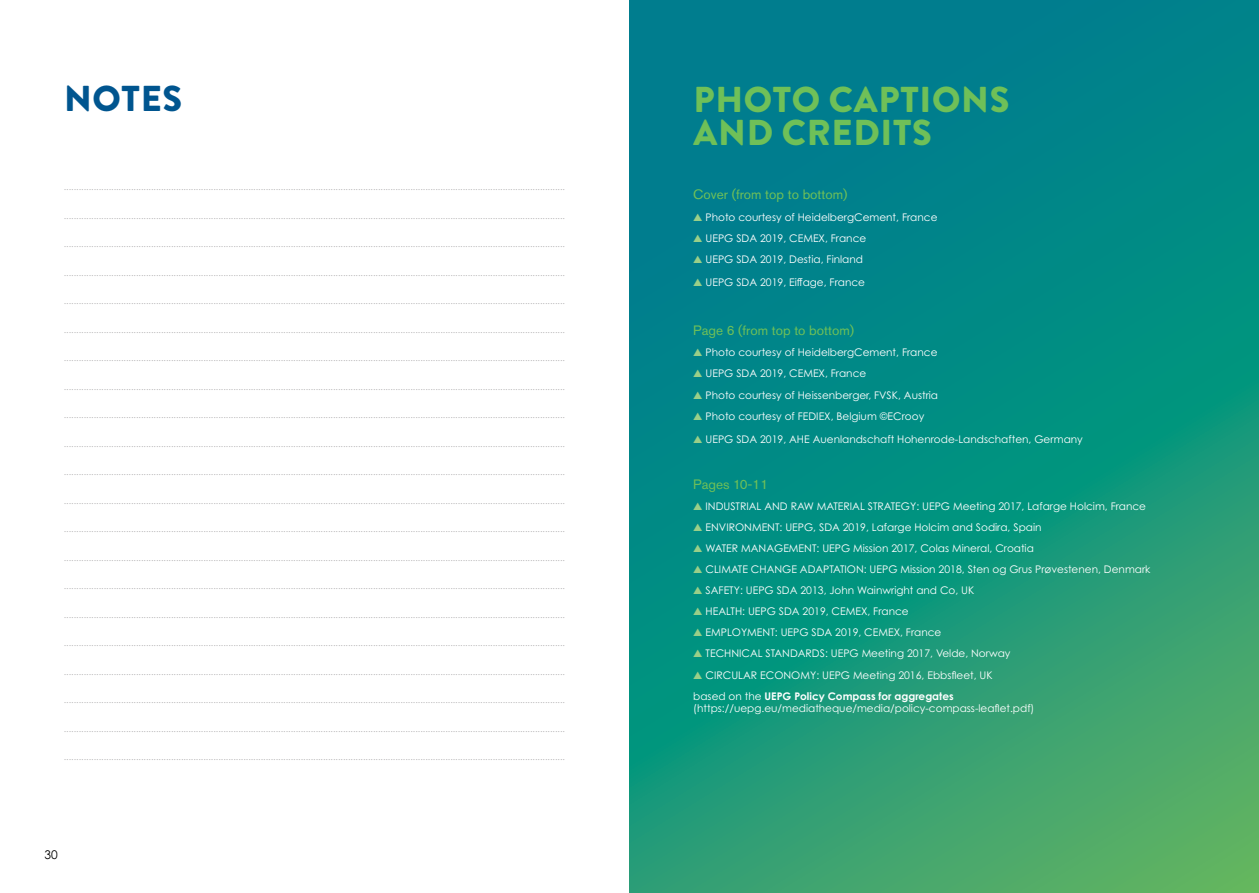
<style>
.page{position:relative;width:1259px;height:893px;background:#fff}
.page>*{position:absolute;margin:0;border:0;box-sizing:border-box;transform-origin:0 0}
.t1{font:900 36px/33px "Brandon Grotesque";letter-spacing:.02em;color:#6fc058}
.t2{font:900 36px "Brandon Grotesque";letter-spacing:.02em;color:#00558f}
.t3{font:13.5px "Akzidenz Grotesk Pro";color:#6fc058}
.t4{font:12px "Century Gothic Pro";color:#000}
.t5{font:10.5px/21.1px "Century Gothic Pro";color:#fff}
.t6{font:9px "Century Gothic Pro";color:#afaeaf}
.s1{color:#9acf88}
.s2{font-weight:700}
</style>
<div class="page">
<svg style="left:629px;top:0;width:630px;height:893px;background:#108f80"></svg>
<h1 class="t2" style="left:64px;top:74px;width:120px">NOTES</h1>
<p class="t6" style="left:64px;top:182px;width:503px">.........................................................................................................................................................................................................</p>
<p class="t6" style="left:64px;top:210px;width:503px">.........................................................................................................................................................................................................</p>
<p class="t6" style="left:64px;top:239px;width:503px">.........................................................................................................................................................................................................</p>
<p class="t6" style="left:64px;top:267px;width:503px">.........................................................................................................................................................................................................</p>
<p class="t6" style="left:64px;top:296px;width:503px">.........................................................................................................................................................................................................</p>
<p class="t6" style="left:64px;top:324px;width:503px">.........................................................................................................................................................................................................</p>
<p class="t6" style="left:64px;top:353px;width:503px">.........................................................................................................................................................................................................</p>
<p class="t6" style="left:64px;top:381px;width:503px">.........................................................................................................................................................................................................</p>
<p class="t6" style="left:64px;top:410px;width:503px">.........................................................................................................................................................................................................</p>
<p class="t6" style="left:64px;top:438px;width:503px">.........................................................................................................................................................................................................</p>
<p class="t6" style="left:64px;top:467px;width:503px">.........................................................................................................................................................................................................</p>
<p class="t6" style="left:64px;top:495px;width:503px">.........................................................................................................................................................................................................</p>
<p class="t6" style="left:64px;top:524px;width:503px">.........................................................................................................................................................................................................</p>
<p class="t6" style="left:64px;top:552px;width:503px">.........................................................................................................................................................................................................</p>
<p class="t6" style="left:64px;top:581px;width:503px">.........................................................................................................................................................................................................</p>
<p class="t6" style="left:64px;top:609px;width:503px">.........................................................................................................................................................................................................</p>
<p class="t6" style="left:64px;top:638px;width:503px">.........................................................................................................................................................................................................</p>
<p class="t6" style="left:64px;top:666px;width:503px">.........................................................................................................................................................................................................</p>
<p class="t6" style="left:64px;top:695px;width:503px">.........................................................................................................................................................................................................</p>
<p class="t6" style="left:64px;top:723px;width:503px">.........................................................................................................................................................................................................</p>
<p class="t6" style="left:64px;top:752px;width:503px">.........................................................................................................................................................................................................</p>
<h3 class="t4" style="left:44px;top:848px;width:15px">30</h3>
<h1 class="t1" style="left:693px;top:83px;width:317px">PHOTO CAPTIONS<br>AND CREDITS</h1>
<h2 class="t3" style="left:693px;top:186px;width:156px">Cover (from top to bottom)</h2>
<p class="t5" style="left:693px;top:206px;width:246px"><span class="s1">▲</span> Photo courtesy of HeidelbergCement, France</p>
<p class="t5" style="left:693px;top:227px;width:174px"><span class="s1">▲</span> UEPG SDA 2019, CEMEX, France</p>
<p class="t5" style="left:693px;top:248px;width:171px"><span class="s1">▲</span> UEPG SDA 2019, Destia, Finland</p>
<p class="t5" style="left:693px;top:271px;width:173px"><span class="s1">▲</span> UEPG SDA 2019, Eiffage, France</p>
<h2 class="t3" style="left:693px;top:322px;width:162px">Page 6 (from top to bottom)</h2>
<p class="t5" style="left:693px;top:342px;width:246px"><span class="s1">▲</span> Photo courtesy of HeidelbergCement, France</p>
<p class="t5" style="left:693px;top:363px;width:174px"><span class="s1">▲</span> UEPG SDA 2019, CEMEX, France</p>
<p class="t5" style="left:693px;top:384px;width:246px"><span class="s1">▲</span> Photo courtesy of Heissenberger, FVSK, Austria</p>
<p class="t5" style="left:693px;top:405px;width:232px"><span class="s1">▲</span> Photo courtesy of FEDIEX, Belgium ©ECrooy</p>
<p class="t5" style="left:693px;top:428px;width:391px"><span class="s1">▲</span> UEPG SDA 2019, AHE Auenlandschaft Hohenrode-Landschaften, Germany</p>
<h2 class="t3" style="left:693px;top:475px;width:77px">Pages 10-11</h2>
<p class="t5" style="left:693px;top:495px;width:454px"><span class="s1">▲</span> INDUSTRIAL AND RAW MATERIAL STRATEGY: UEPG Meeting 2017, Lafarge Holcim, France</p>
<p class="t5" style="left:693px;top:516px;width:350px"><span class="s1">▲</span> ENVIRONMENT: UEPG, SDA 2019, Lafarge Holcim and Sodira, Spain</p>
<p class="t5" style="left:693px;top:537px;width:342px"><span class="s1">▲</span> WATER MANAGEMENT: UEPG Mission 2017, Colas Mineral, Croatia</p>
<p class="t5" style="left:693px;top:558px;width:459px"><span class="s1">▲</span> CLIMATE CHANGE ADAPTATION: UEPG Mission 2018, Sten og Grus Prøvestenen, Denmark</p>
<p class="t5" style="left:693px;top:580px;width:283px"><span class="s1">▲</span> SAFETY: UEPG SDA 2013, John Wainwright and Co, UK</p>
<p class="t5" style="left:693px;top:601px;width:217px"><span class="s1">▲</span> HEALTH: UEPG SDA 2019, CEMEX, France</p>
<p class="t5" style="left:693px;top:622px;width:250px"><span class="s1">▲</span> EMPLOYMENT: UEPG SDA 2019, CEMEX, France</p>
<p class="t5" style="left:693px;top:643px;width:319px"><span class="s1">▲</span> TECHNICAL STANDARDS: UEPG Meeting 2017, Velde, Norway</p>
<p class="t5" style="left:693px;top:664px;width:301px"><span class="s1">▲</span> CIRCULAR ECONOMY: UEPG Meeting 2016, Ebbsfleet, UK based on the <span class="s2">UEPG Policy Compass for aggregates</span></p>
<p class="t5" style="left:693px;top:698px;width:343px">(https://uepg.eu/mediatheque/media/policy-compass-leaflet.pdf)</p>
</div>
